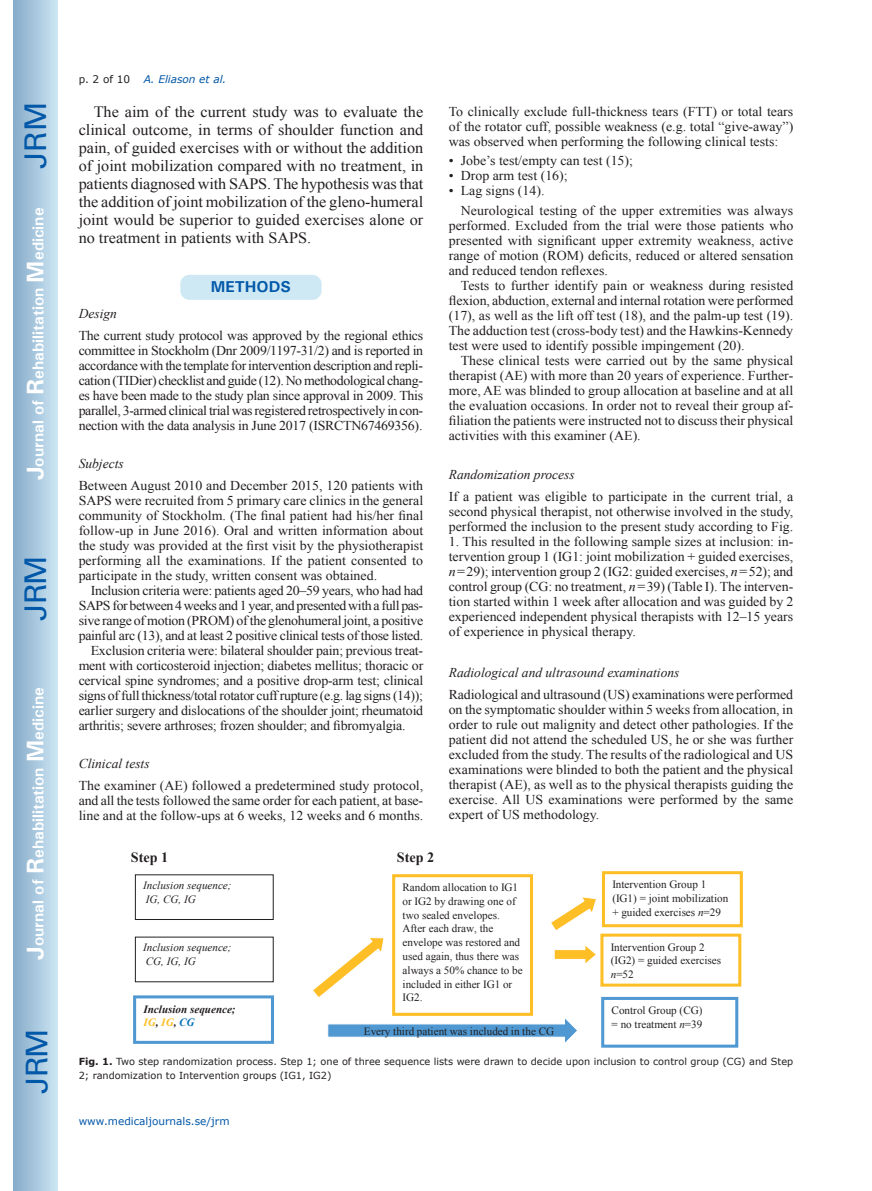
<style>
.page{position:relative;width:872px;height:1191px;background:#fff}
.page>*{position:absolute;margin:0;border:0;box-sizing:border-box;transform-origin:0 0}
.t1{font:30px "Univers";letter-spacing:-.03em;color:#0157a8}
.t2{font:15.75px/18px "Times New Roman";color:#231f20;text-align:justify}
.t3{font:700 15.75px "Univers";color:#fff}
.t4{font:700 15.75px "Univers";color:#0157a8}
.t5{font:700 14.1px "Times New Roman";color:#231f20}
.t6{font:13.5px/15px "Times New Roman";letter-spacing:-.015em;color:#231f20;text-align:justify}
.t7{font:italic 13.5px "Times New Roman";color:#231f20}
.t8{font:13.5px/19.5px "Times New Roman";letter-spacing:.005em;color:#231f20}
.t9{font:11.1px/13.8px "Times New Roman";color:#231f20}
.t10{font:italic 11.1px/13.6px "Times New Roman";color:#231f20}
.t11{font:italic 700 11.1px/13.8px "Times New Roman";color:#231f20}
.t12{font:10.5px "Verdana";color:#0157a8}
.t13{font:italic 10.5px "Verdana";color:#0157a8}
.t14{font:10.5px "Verdana";color:#231f20}
.t15{font:9.75px/13.5px "Verdana";color:#231f20}
.s1{font-size:24px}
.s2{font-style:italic}
.s3{color:#fdbe26}
.s4{color:#0873bb}
.s5{font-weight:700}
</style>
<div class="page">
<div style="left:14px;top:0;width:43px;height:1191px;background:linear-gradient(to right,#88acca,#cbe5f2)"></div>
<div style="left:180px;top:274px;width:142px;height:26px;background:#cee8f4;border-radius:10px"></div>
<div style="left:179px;top:273px;width:144px;height:28px;border:2px solid #fff;border-radius:10px"></div>
<svg style="left:327px;top:1015px;width:250px;height:28px"></svg>
<div style="left:602px;top:871px;width:141px;height:56px;border:3px solid #fdbe26"></div>
<div style="left:601px;top:997px;width:137px;height:50px;border:3px solid #4f98d2"></div>
<div style="left:600px;top:933px;width:141px;height:53px;border:3px solid #fdbe26"></div>
<div style="left:135px;top:874px;width:139px;height:46px;border:1px solid #231f20"></div>
<div style="left:133px;top:995px;width:141px;height:48px;border:3px solid #4f98d2"></div>
<svg style="left:313px;top:937px;width:71px;height:60px"></svg>
<div style="left:392px;top:874px;width:141px;height:141px;border:3px solid #fdbe26"></div>
<svg style="left:551px;top:897px;width:45px;height:33px"></svg>
<svg style="left:554px;top:946px;width:42px;height:17px"></svg>
<h1 class="t1" style="left:18px;top:169px;width:68px;rotate:-90deg">JRM</h1>
<p class="t3" style="left:28px;top:480px;width:274px;rotate:-90deg"><span class="s1">J</span>ournal of <span class="s1">R</span>ehabilitation <span class="s1">M</span>edicine</p>
<h1 class="t1" style="left:18px;top:620px;width:67px;rotate:-90deg">JRM</h1>
<p class="t3" style="left:28px;top:959px;width:274px;rotate:-90deg"><span class="s1">J</span>ournal of <span class="s1">R</span>ehabilitation <span class="s1">M</span>edicine</p>
<h1 class="t1" style="left:19px;top:1093px;width:67px;rotate:-90deg">JRM</h1>
<p class="t14" style="left:79px;top:72px;width:53px">p. 2 of 10</p>
<p class="t13" style="left:144px;top:72px;width:84px">A. Eliason et al.</p>
<p class="t2" style="left:79px;top:103px;width:346px;text-indent:15px">The aim of the current study was to evaluate the clinical outcome, in terms of shoulder function and pain, of guided exercises with or without the addition of joint mobilization compared with no treatment, in patients diagnosed with SAPS. The hypothesis was that the addition of joint mobilization of the gleno-humeral joint would be superior to guided exercises alone or no treatment in patients with SAPS.</p>
<p class="t4" style="left:211px;top:277px;width:82px">METHODS</p>
<p class="t7" style="left:79px;top:304px;width:40px">Design</p>
<p class="t6" style="left:79px;top:328px;width:346px">The current study protocol was approved by the regional ethics committee in Stockholm (Dnr 2009/1197-31/2) and is reported in accordance with the template for intervention description and repli&shy;cation (TIDier) checklist and guide (12). No methodological chang&shy;es have been made to the study plan since approval in 2009. This parallel, 3-armed clinical trial was registered retrospectively in con&shy;nection with the data analysis in June 2017 (ISRCTN67469356).</p>
<p class="t7" style="left:79px;top:454px;width:46px">Subjects</p>
<p class="t6" style="left:79px;top:478px;width:346px">Between August 2010 and December 2015, 120 patients with SAPS were recruited from 5 primary care clinics in the general community of Stockholm. (The final patient had his/her final follow-up in June 2016). Oral and written information about the study was provided at the first visit by the physiotherapist performing all the examinations. If the patient consented to participate in the study, written consent was obtained.</p>
<p class="t6" style="left:91px;top:583px;width:334px">Inclusion criteria were: patients aged 20–59 years, who had had</p>
<p class="t6" style="left:79px;top:598px;width:346px">SAPS for between 4 weeks and 1 year, and presented with a full pas-</p>
<p class="t6" style="left:79px;top:613px;width:346px">sive range of motion (PROM) of the glenohumeral joint, a positive</p>
<p class="t6" style="left:79px;top:628px;width:346px">painful arc (13), and at least 2 positive clinical tests of those listed.</p>
<p class="t6" style="left:91px;top:643px;width:334px">Exclusion criteria were: bilateral shoulder pain; previous treat-</p>
<p class="t6" style="left:79px;top:658px;width:346px">ment with corticosteroid injection; diabetes mellitus; thoracic or</p>
<p class="t6" style="left:79px;top:673px;width:346px">cervical spine syndromes; and a positive drop-arm test; clinical</p>
<p class="t6" style="left:79px;top:688px;width:346px">signs of full thickness/total rotator cuff rupture (e.g. lag signs (14));</p>
<p class="t6" style="left:79px;top:703px;width:346px">earlier surgery and dislocations of the shoulder joint; rheumatoid</p>
<p class="t6" style="left:79px;top:718px;width:328px">arthritis; severe arthroses; frozen shoulder; and fibromyalgia.</p>
<p class="t7" style="left:79px;top:754px;width:72px">Clinical tests</p>
<p class="t6" style="left:79px;top:778px;width:346px">The examiner (AE) followed a predetermined study protocol, and all the tests followed the same order for each patient, at base&shy;line and at the follow-ups at 6 weeks, 12 weeks and 6 months.</p>
<p class="t5" style="left:131px;top:847px;width:39px">Step 1</p>
<p class="t5" style="left:397px;top:847px;width:39px">Step 2</p>
<p class="t6" style="left:449px;top:103px;width:346px">To clinically exclude full-thickness tears (FTT) or total tears of the rotator cuff, possible weakness (e.g. total “give-away”) was observed when performing the following clinical tests:</p>
<p class="t6" style="left:449px;top:153px;width:186px">• Jobe’s test/empty can test (15);</p>
<p class="t6" style="left:449px;top:168px;width:120px">• Drop arm test (16);</p>
<p class="t8" style="left:461px;top:181px;width:334px;text-indent:-12px">• Lag signs (14).<br>Neurological testing of the upper extremities was always</p>
<p class="t6" style="left:449px;top:217px;width:346px">performed. Excluded from the trial were those patients who presented with significant upper extremity weakness, active range of motion (ROM) deficits, reduced or altered sensation and reduced tendon reflexes.</p>
<p class="t6" style="left:449px;top:277px;width:346px;text-indent:12px">Tests to further identify pain or weakness during resisted flexion, abduction, external and internal rotation were performed (17), as well as the lift off test (18), and the palm-up test (19).<br>The adduction test (cross-body test) and the Hawkins-Kennedy test were used to identify possible impingement (20).</p>
<p class="t6" style="left:449px;top:352px;width:346px;text-indent:12px">These clinical tests were carried out by the same physical therapist (AE) with more than 20 years of experience. Further&shy;more, AE was blinded to group allocation at baseline and at all the evaluation occasions. In order not to reveal their group af&shy;filiation the patients were instructed not to discuss their physical activities with this examiner (AE).</p>
<p class="t7" style="left:449px;top:465px;width:127px">Randomization process</p>
<p class="t6" style="left:449px;top:489px;width:346px">If a patient was eligible to participate in the current trial, a second physical therapist, not otherwise involved in the study, performed the inclusion to the present study according to Fig.</p>
<p class="t6" style="left:449px;top:534px;width:346px">1. This resulted in the following sample sizes at inclusion: in&shy;tervention group 1 (IG1: joint mobilization + guided exercises, <span class="s2">n</span>=29); intervention group 2 (IG2: guided exercises, <span class="s2">n</span>=52); and control group (CG: no treatment, <span class="s2">n</span>=39) (Table I). The interven&shy;tion started within 1 week after allocation and was guided by 2 experienced independent physical therapists with 12–15 years of experience in physical therapy.</p>
<p class="t7" style="left:449px;top:663px;width:232px">Radiological and ultrasound examinations</p>
<p class="t6" style="left:449px;top:687px;width:346px">Radiological and ultrasound (US) examinations were performed on the symptomatic shoulder within 5 weeks from allocation, in order to rule out malignity and detect other pathologies. If the patient did not attend the scheduled US, he or she was further excluded from the study. The results of the radiological and US examinations were blinded to both the patient and the physical therapist (AE), as well as to the physical therapists guiding the exercise. All US examinations were performed by the same expert of US methodology.</p>
<p class="t10" style="left:143px;top:878px;width:90px">Inclusion sequence;<br>IG, CG, IG</p>
<p class="t10" style="left:143px;top:940px;width:90px">Inclusion sequence;<br>CG, IG, IG</p>
<p class="t9" style="left:402px;top:880px;width:122px">Random allocation to IG1 or IG2 by drawing one of two sealed envelopes.<br>After each draw, the envelope was restored and used again, thus there was always a 50% chance to be included in either IG1 or<br>IG2.</p>
<p class="t9" style="left:612px;top:877px;width:117px">Intervention Group 1 (IG1) = joint mobilization + guided exercises <span class="s2">n</span>=29</p>
<p class="t9" style="left:611px;top:939px;width:112px">Intervention Group 2 (IG2) = guided exercises <span class="s2">n</span>=52</p>
<p class="t11" style="left:143px;top:1001px;width:94px">Inclusion sequence;<br><span class="s3">IG</span>, <span class="s3">IG</span>, <span class="s4">CG</span></p>
<p class="t9" style="left:364px;top:1024px;width:192px">Every third patient was included in the CG</p>
<p class="t9" style="left:611px;top:1003px;width:92px">Control Group (CG) = no treatment <span class="s2">n</span>=39</p>
<p class="t15" style="left:79px;top:1055px;width:716px"><span class="s5">Fig. 1.</span> Two step randomization process. Step 1; one of three sequence lists were drawn to decide upon inclusion to control group (CG) and Step<br>2; randomization to Intervention groups (IG1, IG2)</p>
<p class="t12" style="left:79px;top:1114px;width:152px">www.medicaljournals.se/jrm</p>
</div>
